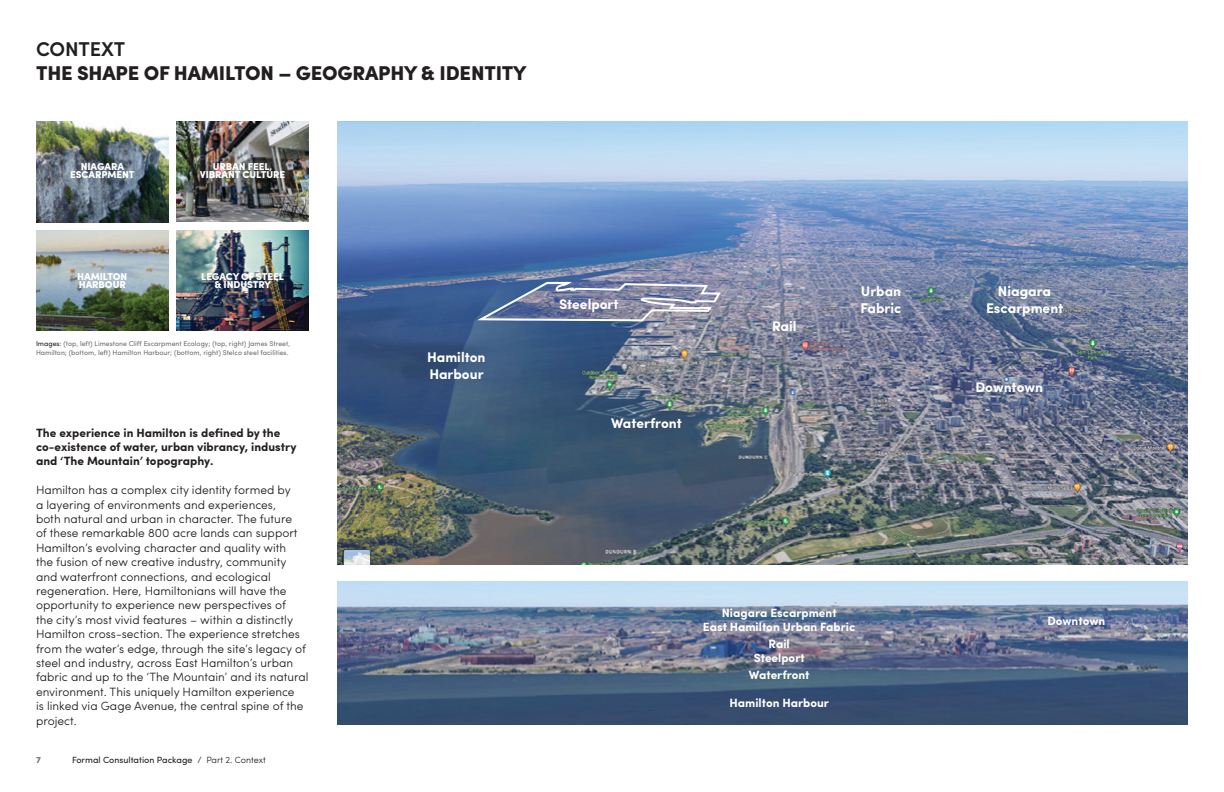
<style>
.page{position:relative;width:1224px;height:792px;background:#fff}
.page>*{position:absolute;margin:0;border:0;box-sizing:border-box;transform-origin:0 0}
.t1{font:900 20px "Sofia Pro";letter-spacing:-.01em;color:#231f20}
.t2{font:600 20px "Sofia Pro";letter-spacing:-.01em;color:#231f20}
.t3{font:700 14px/16.8px "Sofia Pro";color:#fff;text-align:center}
.t4{font:300 12px/14.4px "Sofia Pro";color:#231f20}
.t5{font:700 12px/14.4px "Sofia Pro";color:#231f20}
.t6{font:700 12px "Sofia Pro";color:#fff}
.t7{font:900 10px/8.6px "Sofia Pro";letter-spacing:-.01em;color:#fff;text-align:center}
.t8{font:9px "Sofia Pro";color:#231f20}
.t9{font:700 9px "Sofia Pro";color:#6d6f71}
.t10{font:7px/9px "Sofia Pro";color:#6e7072}
.s1{color:#231f20}
.s2{font-weight:300}
</style>
<div class="page">
<img style="left:36px;top:230px;width:133px;height:101px">
<img style="left:176px;top:230px;width:133px;height:101px">
<img style="left:176px;top:122px;width:133px;height:99px">
<img style="left:36px;top:122px;width:133px;height:100px">
<img style="left:338px;top:122px;width:850px;height:443px">
<img style="left:338px;top:581px;width:850px;height:143px">
<svg style="left:478px;top:281px;width:244px;height:41px"></svg>
<p class="t2" style="left:36px;top:34px;width:91px">CONTEXT</p>
<p class="t1" style="left:36px;top:58px;width:492px">THE SHAPE OF HAMILTON – GEOGRAPHY &amp; IDENTITY</p>
<p class="t7" style="left:70px;top:161px;width:66px">NIAGARA<br>ESCARPMENT</p>
<p class="t7" style="left:200px;top:161px;width:87px">URBAN FEEL,<br>VIBRANT CULTURE</p>
<p class="t7" style="left:77px;top:271px;width:52px;text-align:left">HAMILTON<br>HARBOUR</p>
<p class="t7" style="left:201px;top:271px;width:84px">LEGACY OF STEEL &amp; INDUSTRY</p>
<p class="t10" style="left:36px;top:338px;width:256px"><span class="s1">Images:</span> (top, left) Limestone Cliff Escarpment Ecology; (top, right) James Street,<br>Hamilton; (bottom, left) Hamilton Harbour; (bottom, right) Stelco steel facilities.</p>
<p class="t5" style="left:36px;top:424px;width:262px">The experience in Hamilton is defined by the co-existence of water, urban vibrancy, industry and ‘The Mountain’ topography.</p>
<p class="t4" style="left:36px;top:482px;width:274px">Hamilton has a complex city identity formed by<br>a layering of environments and experiences,<br>both natural and urban in character. The future<br>of these remarkable 800 acre lands can support Hamilton’s evolving character and quality with<br>the fusion of new creative industry, community and waterfront connections, and ecological regeneration. Here, Hamiltonians will have the opportunity to experience new perspectives of<br>the city’s most vivid features – within a distinctly Hamilton cross-section. The experience stretches from the water’s edge, through the site’s legacy of steel and industry, across East Hamilton’s urban fabric and up to the ‘The Mountain’ and its natural environment. This uniquely Hamilton experience<br>is linked via Gage Avenue, the central spine of the project.</p>
<p class="t9" style="left:36px;top:753px;width:6px">7</p>
<p class="t8" style="left:72px;top:753px;width:195px">Formal Consultation Package <span class="s2">/ Part 2. Context</span></p>
<p class="t3" style="left:427px;top:348px;width:60px">Hamilton</p>
<p class="t3" style="left:429px;top:364px;width:56px">Harbour</p>
<p class="t3" style="left:559px;top:294px;width:61px">Steelport</p>
<p class="t3" style="left:611px;top:414px;width:72px">Waterfront</p>
<p class="t3" style="left:772px;top:317px;width:26px">Rail</p>
<p class="t3" style="left:861px;top:282px;width:43px;text-align:left">Urban<br>Fabric</p>
<p class="t6" style="left:722px;top:604px;width:116px">Niagara Escarpment</p>
<p class="t6" style="left:769px;top:634px;width:23px">Rail</p>
<p class="t6" style="left:703px;top:617px;width:154px">East Hamilton Urban Fabric</p>
<p class="t6" style="left:754px;top:649px;width:52px">Steelport</p>
<p class="t6" style="left:749px;top:665px;width:62px">Waterfront</p>
<p class="t6" style="left:730px;top:694px;width:101px">Hamilton Harbour</p>
<p class="t3" style="left:986px;top:282px;width:79px">Niagara<br>Escarpment</p>
<p class="t3" style="left:975px;top:377px;width:69px">Downtown</p>
<p class="t6" style="left:1047px;top:612px;width:59px">Downtown</p>
</div>
